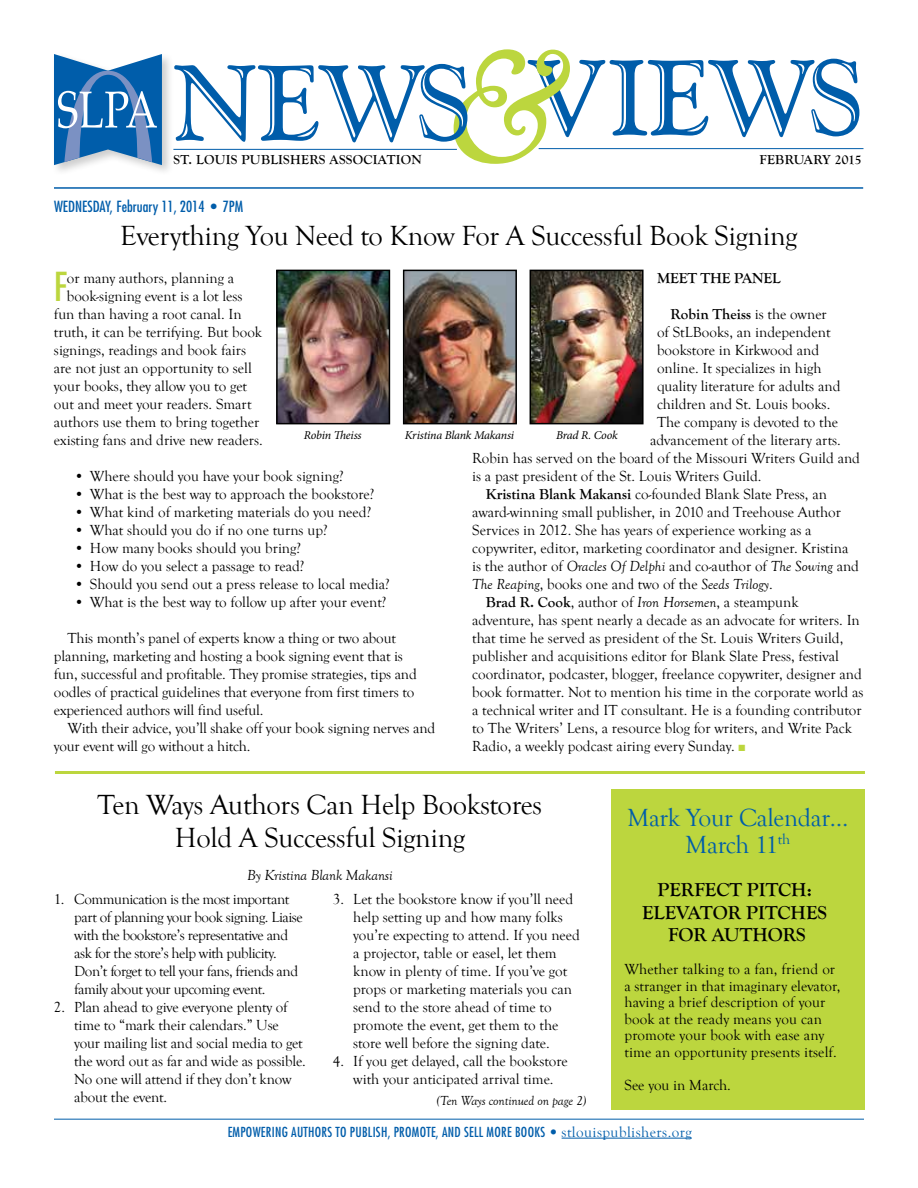
<style>
.page{position:relative;width:918px;height:1188px;background:#fff}
.page>*{position:absolute;margin:0;border:0;box-sizing:border-box;transform-origin:0 0}
.t1{font:106.5px "Goudy Handtooled BT";letter-spacing:-.025em;color:#005daa}
.t2{font:condensed 38.85px "Futura";color:#bcd63e}
.t3{font:28.5px/33px "Goudy Old Style T";letter-spacing:-.01em;color:#000;text-align:center}
.t4{font:25.5px/27px "Goudy Old Style T";letter-spacing:-.01em;color:#005daa;text-align:center}
.t5{font:700 19.5px/22.5px "Goudy Old Style T";color:#000;text-align:center}
.t6{font:15px/18px "Goudy Old Style T";color:#000}
.t7{font:15px/18px "Goudy Old Style T";letter-spacing:-.03em;color:#000}
.t8{font:italic 15px "Goudy Old Style T";letter-spacing:-.005em;color:#000}
.t9{font:700 15px "Goudy Old Style T";letter-spacing:-.01em;color:#000}
.t10{font:condensed 15px "Futura";color:#005daa}
.t11{font:condensed 13.5px "Futura";letter-spacing:.02em;color:#005daa}
.t12{font:700 13.5px "Goudy Old Style T";letter-spacing:.02em;color:#000}
.t13{font:italic 13.5px "Goudy Old Style T";letter-spacing:-.01em;color:#000}
.t14{font:italic 12px "Minion Pro";letter-spacing:-.02em;color:#000}
.s1{font-family:"Goudy Old Style T";font-style:italic;font-size:166.5px;color:#bcd63e}
.s2{font-weight:400}
.s3{font-weight:700}
.s4{font-style:italic}
.s5{font-style:normal}
.s6{color:#bcd63e}
.s7{font-family:"Goudy Old Style T";font-stretch:normal;font-size:15px}
</style>
<div class="page">
<hr style="left:173px;top:149px;width:284px;height:1px;background:#005daa">
<hr style="left:562px;top:1138px;width:130px;height:1px;background:#005daa">
<div style="left:51px;top:52px;width:123px;height:125px;background:#000;opacity:.2"></div>
<svg style="left:54px;top:54px;width:108px;height:111px"></svg>
<hr style="left:54px;top:1119px;width:810px;height:1px;background:#005daa">
<hr style="left:55px;top:771px;width:810px;height:3px;background:#bcd63e">
<hr style="left:539px;top:148px;width:324px;height:1px;background:#005daa">
<hr style="left:54px;top:187px;width:809px;height:2px;background:#005daa">
<div style="left:611px;top:789px;width:254px;height:320px;background:#bcd63e"></div>
<img style="left:279px;top:273px;width:108px;height:148px">
<div style="left:276px;top:270px;width:114px;height:154px;border:2px solid #000"></div>
<img style="left:406px;top:273px;width:108px;height:148px">
<div style="left:403px;top:270px;width:114px;height:154px;border:2px solid #000"></div>
<img style="left:533px;top:273px;width:108px;height:148px">
<div style="left:530px;top:270px;width:114px;height:154px;border:2px solid #000"></div>
<h1 class="t1" style="left:446px;top:32px;width:420px"><span class="s1">&amp;</span>VIEWS</h1>
<h1 class="t1" style="left:173px;top:37px;width:301px">NEWS</h1>
<p class="t12" style="left:173px;top:152px;width:250px">ST. LOUIS PUBLISHERS ASS OCIATION</p>
<p class="t12" style="left:760px;top:152px;width:104px">FEBRUARY 2015</p>
<p class="t10" style="left:54px;top:197px;width:191px">WEDNESDAY, FEBRUARY 11, 2014 • 7PM</p>
<h3 class="t3" style="left:120px;top:219px;width:679px">Everything You Need to Know For A Successful Book Signing</h3>
<h2 class="t2" style="left:54px;top:263px;width:15px">F</h2>
<p class="t6" style="left:67px;top:270px;width:169px">or many authors, planning a</p>
<p class="t9" style="left:657px;top:270px;width:125px">MEET THE PANEL</p>
<p class="t9" style="left:671px;top:306px;width:158px">ROBIN THEISS <span class="s2">is the owner</span></p>
<p class="t6" style="left:657px;top:324px;width:175px">of StLBooks, an independent</p>
<p class="t6" style="left:657px;top:342px;width:164px">bookstore in Kirkwood and</p>
<p class="t6" style="left:657px;top:360px;width:166px">online. It specializes in high</p>
<p class="t6" style="left:657px;top:378px;width:185px">quality literature for adults and</p>
<p class="t6" style="left:657px;top:396px;width:175px">children and St. Louis books.</p>
<p class="t6" style="left:657px;top:414px;width:183px">The company is devoted to the</p>
<p class="t6" style="left:650px;top:432px;width:192px">advancement of the literary arts.</p>
<p class="t6" style="left:472px;top:450px;width:389px">Robin has served on the board of the Missouri Writers Guild and</p>
<p class="t6" style="left:472px;top:468px;width:291px">is a past president of the St. Louis Writers Guild.</p>
<p class="t6" style="left:486px;top:486px;width:343px"><span class="s3">KRISTINA BLANK MAKANSI</span> co-founded Blank Slate Press, an</p>
<p class="t6" style="left:472px;top:504px;width:370px">award-winning small publisher, in 2010 and Treehouse Author</p>
<p class="t6" style="left:472px;top:522px;width:341px">Services in 2012. She has years of experience working as a</p>
<p class="t6" style="left:472px;top:540px;width:378px">copywriter, editor, marketing coordinator and designer. Kristina</p>
<p class="t6" style="left:472px;top:558px;width:388px">is the author of <span class="s4">Oracles Of Delphi</span> and co-author of <span class="s4">The Sowing</span> and</p>
<p class="t8" style="left:472px;top:576px;width:302px">The Reaping<span class="s5">, books one and two of the</span> Seeds Trilogy<span class="s5">.</span></p>
<p class="t6" style="left:486px;top:594px;width:314px"><span class="s3">BRAD R. COOK</span>, author of <span class="s4">Iron Horsemen</span>, a steampunk</p>
<p class="t6" style="left:472px;top:612px;width:389px">adventure, has spent nearly a decade as an advocate for writers. In</p>
<p class="t6" style="left:472px;top:630px;width:373px">that time he served as president of the St. Louis Writers Guild,</p>
<p class="t6" style="left:472px;top:648px;width:368px">publisher and acquisitions editor for Blank Slate Press, festival</p>
<p class="t6" style="left:472px;top:666px;width:391px">coordinator, podcaster, blogger, freelance copywriter, designer and</p>
<p class="t6" style="left:472px;top:684px;width:393px">book formatter. Not to mention his time in the corporate world as</p>
<p class="t6" style="left:472px;top:702px;width:391px">a technical writer and IT consultant. He is a founding contributor</p>
<p class="t6" style="left:472px;top:720px;width:381px">to The Writers’ Lens, a resource blog for writers, and Write Pack</p>
<p class="t6" style="left:472px;top:738px;width:275px">Radio, a weekly podcast airing every Sunday. <span class="s6">■</span></p>
<p class="t6" style="left:67px;top:288px;width:177px">book-signing event is a lot less</p>
<p class="t6" style="left:54px;top:306px;width:189px">fun than having a root canal. In</p>
<p class="t6" style="left:54px;top:324px;width:210px">truth, it can be terrifying. But book</p>
<p class="t6" style="left:54px;top:342px;width:194px">signings, readings and book fairs</p>
<p class="t6" style="left:54px;top:360px;width:199px">are not just an opportunity to sell</p>
<p class="t6" style="left:54px;top:378px;width:195px">your books, they allow you to get</p>
<p class="t6" style="left:54px;top:396px;width:199px">out and meet your readers. Smart</p>
<p class="t6" style="left:54px;top:414px;width:207px">authors use them to bring together</p>
<p class="t6" style="left:54px;top:432px;width:210px">existing fans and drive new readers.</p>
<p class="t6" style="left:74px;top:468px;width:271px">• Where should you have your book signing?</p>
<p class="t6" style="left:74px;top:486px;width:301px">• What is the best way to approach the bookstore?</p>
<p class="t6" style="left:74px;top:504px;width:298px">• What kind of marketing materials do you need?</p>
<p class="t6" style="left:74px;top:522px;width:255px">• What should you do if no one turns up?</p>
<p class="t6" style="left:74px;top:540px;width:228px">• How many books should you bring?</p>
<p class="t6" style="left:74px;top:558px;width:232px">• How do you select a passage to read?</p>
<p class="t6" style="left:74px;top:576px;width:317px">• Should you send out a press release to local media?</p>
<p class="t6" style="left:74px;top:594px;width:314px">• What is the best way to follow up after your event?</p>
<p class="t6" style="left:54px;top:630px;width:364px;text-indent:14px">This month’s panel of experts know a thing or two about planning, marketing and hosting a book signing event that is fun, successful and profitable. They promise strategies, tips and oodles of practical guidelines that everyone from first timers to experienced authors will find useful.</p>
<p class="t6" style="left:54px;top:720px;width:383px;text-indent:14px">With their advice, you’ll shake off your book signing nerves and your event will go without a hitch.</p>
<p class="t14" style="left:304px;top:427px;width:59px">Robin Theiss</p>
<p class="t14" style="left:405px;top:427px;width:111px">Kristina Blank Makansi</p>
<p class="t14" style="left:556px;top:427px;width:63px">Brad R. Cook</p>
<h3 class="t3" style="left:98px;top:789px;width:446px">Ten Ways Authors Can Help Bookstores<br>Hold A Successful Signing</h3>
<p class="t8" style="left:247px;top:867px;width:147px">By Kristina Blank Makansi</p>
<p class="t7" style="left:74px;top:891px;width:230px;text-indent:-20px">1. Communication is the most important part of planning your book signing. Liaise with the bookstore’s representative and ask for the store’s help with publicity.<br>Don’t forget to tell your fans, friends and family about your upcoming event.</p>
<p class="t6" style="left:74px;top:999px;width:233px;text-indent:-20px">2. Plan ahead to give everyone plenty of time to “mark their calendars.” Use your mailing list and social media to get the word out as far and wide as possible.<br>No one will attend if they don’t know about the event.</p>
<p class="t6" style="left:353px;top:891px;width:228px;text-indent:-20px">3. Let the bookstore know if you’ll need help setting up and how many folks you’re expecting to attend. If you need a projector, table or easel, let them know in plenty of time. If you’ve got props or marketing materials you can send to the store ahead of time to promote the event, get them to the store well before the signing date.</p>
<p class="t6" style="left:333px;top:1053px;width:236px;text-align:center">4. If you get delayed, call the bookstore with your anticipated arrival time.</p>
<p class="t13" style="left:437px;top:1093px;width:151px">(Ten Ways continued on page 2)</p>
<h3 class="t4" style="left:627px;top:804px;width:223px">Mark Your Calendar…<br>March 11<sup>th</sup></h3>
<h3 class="t5" style="left:642px;top:879px;width:183px">PERFECT PITCH:<br>ELEVATOR PITCHES<br>FOR AUTHORS</h3>
<p class="t6" style="left:625px;top:961px;width:217px;line-height:16.5px">Whether talking to a fan, friend or a stranger in that imaginary elevator, having a brief description of your book at the ready means you can promote your book with ease any time an opportunity presents itself.</p>
<p class="t6" style="left:625px;top:1076px;width:108px">See you in March.</p>
<p class="t11" style="left:228px;top:1123px;width:466px">EMPOWERING AUTHORS TO PUBLISH, PROMOTE, AND SELL MORE BOOKS • <span class="s7">stlouispublishers.org</span></p>
</div>
